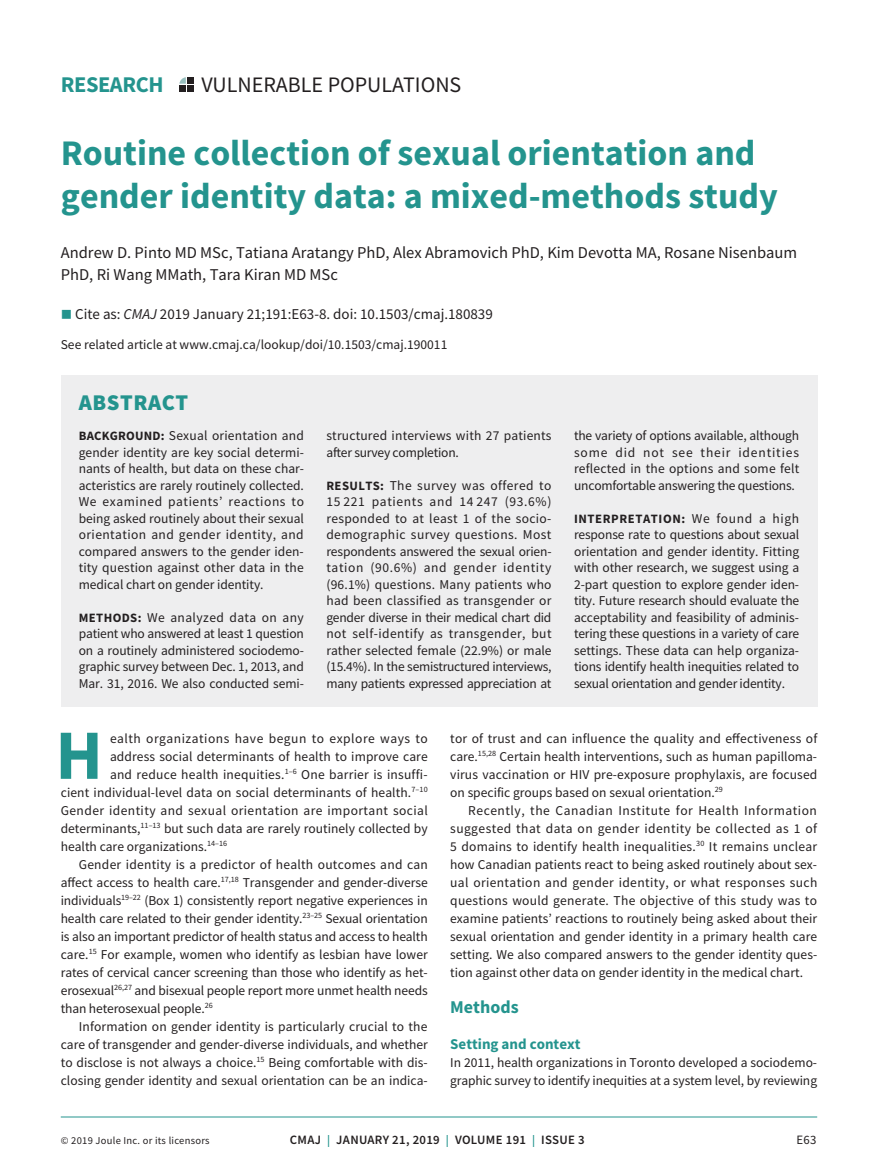
<style>
.page{position:relative;width:878px;height:1175px;background:#fff}
.page>*{position:absolute;margin:0;border:0;box-sizing:border-box;transform-origin:0 0}
.t1{font:700 70.65px "Source Sans Pro";color:#24948e}
.t2{font:700 36px/43.2px "Source Sans Pro";color:#24948e}
.t3{font:700 22.5px "Source Sans Pro";letter-spacing:-.02em;color:#24948e}
.t4{font:900 22.5px "Source Sans Pro";letter-spacing:.025em;color:#24948e}
.t5{font:22.05px "Source Sans Pro";color:#231f20}
.t6{font:700 18px "Source Sans Pro";color:#24948e}
.t7{font:16.5px/22.5px "Source Sans Pro";color:#231f20}
.t8{font:15px "Source Sans Pro";color:#231f20}
.t9{font:700 15px "Source Sans Pro";color:#24948e}
.t10{font:13.5px/16.5px "Source Sans Pro";color:#231f20;text-align:justify}
.t11{font:13.5px "Source Sans Pro";letter-spacing:.03em;color:#231f20}
.t12{font:13.5px "Source Sans Pro";letter-spacing:.02em;color:#231f20}
.t13{font:13.5px "Source Sans Pro";letter-spacing:.035em;color:#231f20}
.t14{font:600 12.75px "Source Sans Pro";letter-spacing:.025em;color:#231f20}
.t15{font:700 12.75px "Source Sans Pro";letter-spacing:.045em;color:#231f20}
.t16{font:12.75px "Source Sans Pro";color:#231f20}
.t17{font:10.5px "Source Sans Pro";letter-spacing:.025em;color:#231f20}
.s1{color:#24948e}
.s2{font-style:italic}
.s3{font-weight:700;font-size:12.75px}
.s4{font-weight:400;font-size:13.5px}
.s5{font-size:12px;color:#24948e}
</style>
<div class="page">
<hr style="left:61px;top:1116px;width:756px;height:1px;background:#24948e">
<svg style="left:179px;top:77px;width:7px;height:7px"></svg>
<div style="left:179px;top:85px;width:7px;height:7px;background:#231f20"></div>
<div style="left:187px;top:77px;width:7px;height:7px;background:#231f20"></div>
<div style="left:187px;top:85px;width:7px;height:7px;background:#231f20"></div>
<div style="left:61px;top:375px;width:756px;height:331px;background:#eeeeef"></div>
<h3 class="t3" style="left:61px;top:69px;width:104px">RESEARCH</h3>
<h3 class="t5" style="left:201px;top:70px;width:261px">VULNERABLE POPULATIONS</h3>
<h2 class="t2" style="left:61px;top:131px;width:718px">Routine collection of sexual orientation and gender identity data: a mixed-methods study</h2>
<p class="t7" style="left:61px;top:241px;width:738px">Andrew D. Pinto MD MSc, Tatiana Aratangy PhD, Alex Abramovich PhD, Kim Devotta MA, Rosane Nisenbaum<br>PhD, Ri Wang MMath, Tara Kiran MD MSc</p>
<p class="t8" style="left:61px;top:305px;width:433px"><span class="s1">■</span> Cite as: <span class="s2">CMAJ</span> 2019 January 21;191:E63-8. doi: 10.1503/cmaj.180839</p>
<p class="t10" style="left:61px;top:336px;width:388px">See related article at www.cmaj.ca/lookup/doi/10.1503/cmaj.190011</p>
<h3 class="t4" style="left:79px;top:387px;width:111px">ABSTRACT</h3>
<p class="t10" style="left:79px;top:427px;width:227px"><span class="s3">BACKGROUND:</span> Sexual orientation and gender identity are key social determi&shy;nants of health, but data on these char&shy;acteristics are rarely routinely collected.<br>We examined patients’ reactions to being asked routinely about their sexual orientation and gender identity, and compared answers to the gender iden&shy;tity question against other data in the medical chart on gender identity.</p>
<p class="t10" style="left:79px;top:609px;width:227px"><span class="s3">METHODS:</span> We analyzed data on any patient who answered at least 1 question on a routinely administered sociodemo&shy;graphic survey between Dec. 1, 2013, and Mar. 31, 2016. We also conducted semi-</p>
<p class="t10" style="left:326px;top:427px;width:227px">structured interviews with 27 patients after survey completion.</p>
<p class="t10" style="left:326px;top:477px;width:227px"><span class="s3">RESULTS:</span> The survey was offered to 15 221 patients and 14 247 (93.6%) responded to at least 1 of the socio&shy;demographic survey questions. Most respondents answered the sexual orien&shy;tation (90.6%) and gender identity (96.1%) questions. Many patients who had been classified as transgender or gender diverse in their medical chart did not self-identify as transgender, but rather selected female (22.9%) or male (15.4%). In the semistructured interviews, many patients expressed appreciation at</p>
<p class="t10" style="left:574px;top:427px;width:227px">the variety of options available, although some did not see their identities reflected in the options and some felt uncomfortable answering the questions.</p>
<p class="t15" style="left:574px;top:510px;width:227px">INTERPRETATION: <span class="s4">We found a high</span></p>
<p class="t10" style="left:574px;top:526px;width:227px">response rate to questions about sexual orientation and gender identity. Fitting with other research, we suggest using a 2-part question to explore gender iden&shy;tity. Future research should evaluate the acceptability and feasibility of adminis&shy;tering these questions in a variety of care settings. These data can help organiza&shy;tions identify health inequities related to sexual orientation and gender identity.</p>
<h1 class="t1" style="left:55px;top:707px;width:49px">H</h1>
<p class="t13" style="left:110px;top:729px;width:319px">ealth organizations have begun to explore ways to</p>
<p class="t10" style="left:110px;top:748px;width:319px">address social determinants of health to improve care</p>
<p class="t10" style="left:110px;top:766px;width:319px">and reduce health inequities.<sup>1–6</sup> One barrier is insuffi-</p>
<p class="t10" style="left:61px;top:784px;width:368px">cient individual-level data on social determinants of health.<sup>7–10</sup></p>
<p class="t11" style="left:61px;top:801px;width:368px">Gender identity and sexual orientation are important social</p>
<p class="t10" style="left:61px;top:820px;width:368px">determinants,<sup>11–13</sup> but such data are rarely routinely collected by</p>
<p class="t10" style="left:61px;top:838px;width:168px">health care organizations.<sup>14–16</sup></p>
<p class="t12" style="left:79px;top:855px;width:350px">Gender identity is a predictor of health outcomes and can</p>
<p class="t10" style="left:61px;top:874px;width:368px">affect access to health care.<sup>17,18</sup> Transgender and gender-diverse</p>
<p class="t10" style="left:61px;top:892px;width:368px">individuals<sup>19–22</sup> (Box 1) consistently report negative experiences in</p>
<p class="t10" style="left:61px;top:910px;width:368px">health care related to their gender identity.<sup>23–25</sup> Sexual orientation</p>
<p class="t10" style="left:61px;top:928px;width:368px">is also an important predictor of health status and access to health</p>
<p class="t10" style="left:61px;top:946px;width:368px">care.<sup>15</sup> For example, women who identify as lesbian have lower</p>
<p class="t10" style="left:61px;top:964px;width:368px">rates of cervical cancer screening than those who identify as het-</p>
<p class="t10" style="left:61px;top:982px;width:368px">erosexual<sup>26,27</sup> and bisexual people report more unmet health needs</p>
<p class="t10" style="left:61px;top:1000px;width:153px">than heterosexual people.<sup>26</sup></p>
<p class="t10" style="left:79px;top:1018px;width:350px">Information on gender identity is particularly crucial to the</p>
<p class="t10" style="left:61px;top:1036px;width:368px">care of transgender and gender-diverse individuals, and whether</p>
<p class="t10" style="left:61px;top:1054px;width:368px">to disclose is not always a choice.<sup>15</sup> Being comfortable with dis-</p>
<p class="t10" style="left:61px;top:1072px;width:368px">closing gender identity and sexual orientation can be an indica-</p>
<p class="t10" style="left:450px;top:729px;width:368px;line-height:18px">tor of trust and can influence the quality and effectiveness of care.<sup>15,28</sup> Certain health interventions, such as human papilloma&shy;virus vaccination or HIV pre-exposure prophylaxis, are focused on specific groups based on sexual orientation.<sup>29</sup></p>
<p class="t10" style="left:450px;top:801px;width:369px;line-height:18px;text-indent:18px">Recently, the Canadian Institute for Health Information suggested that data on gender identity be collected as 1 of 5 domains to identify health inequalities.<sup>30</sup> It remains unclear how Canadian patients react to being asked routinely about sex&shy;ual orientation and gender identity, or what responses such questions would generate. The objective of this study was to examine patients’ reactions to routinely being asked about their sexual orientation and gender identity in a primary health care setting. We also compared answers to the gender identity ques&shy;tion against other data on gender identity in the medical chart.</p>
<h3 class="t6" style="left:450px;top:994px;width:70px">Methods</h3>
<p class="t9" style="left:450px;top:1033px;width:132px">Setting and context</p>
<p class="t10" style="left:450px;top:1053px;width:368px;line-height:18px">In 2011, health organizations in Toronto developed a sociodemo&shy;graphic survey to identify inequities at a system level, by reviewing</p>
<p class="t17" style="left:61px;top:1134px;width:150px">© 2019 Joule Inc. or its licensors</p>
<p class="t14" style="left:290px;top:1131px;width:296px">CMAJ <span class="s5">|</span> JANUARY 21, 2019 <span class="s5">|</span> VOLUME 191 <span class="s5">|</span> ISSUE 3</p>
<p class="t16" style="left:796px;top:1132px;width:22px">E63</p>
</div>
